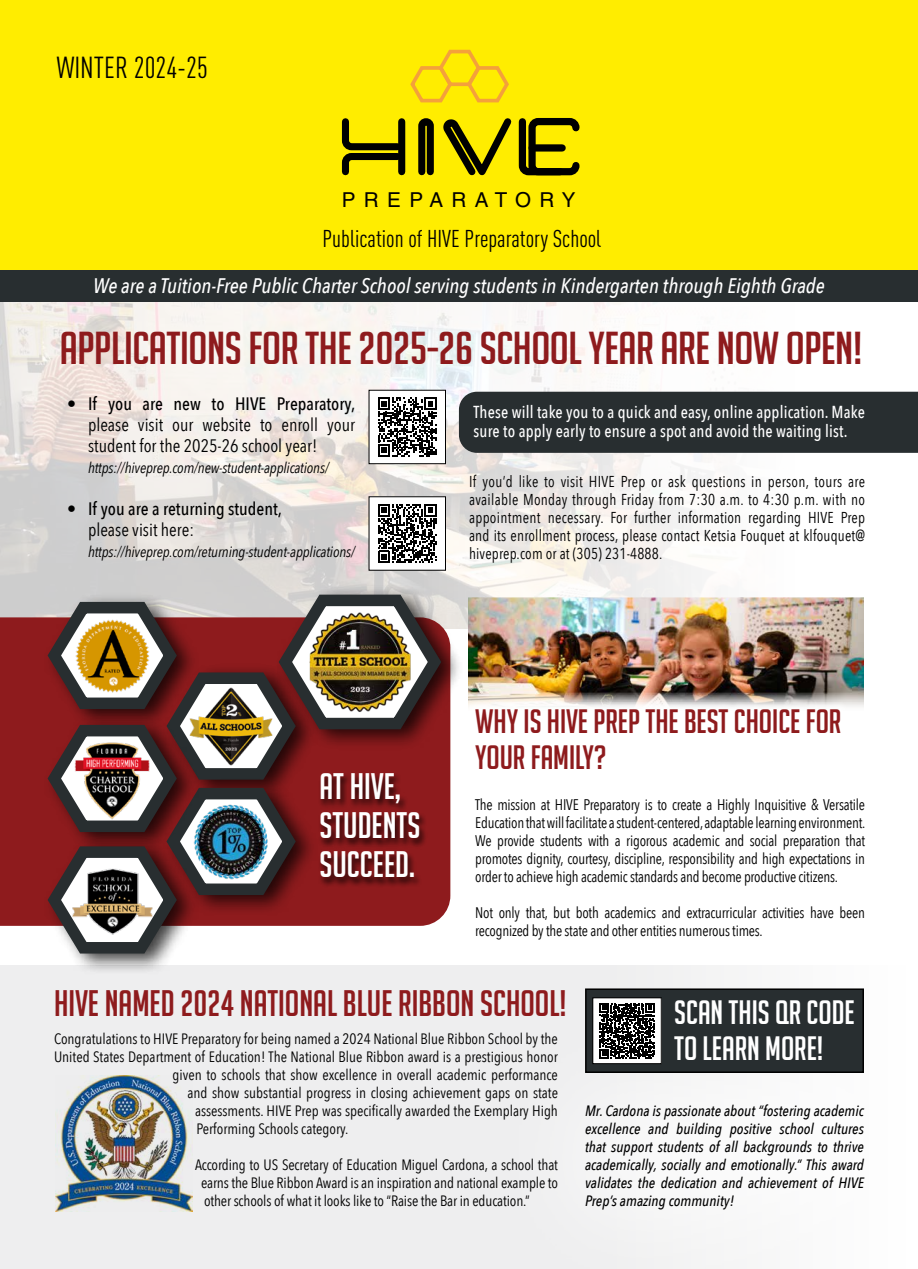
<style>
.page{position:relative;width:918px;height:1269px;background:#fff}
.page>*{position:absolute;margin:0;border:0;box-sizing:border-box;transform-origin:0 0}
.t1{font:45px "Big Noodle Titling";letter-spacing:-.01em;color:#8e1b1d;scale:1.05 1}
.t2{font:36px "Big Noodle Titling";color:#8e1b1d}
.t3{font:36px/39px "Big Noodle Titling";color:#fff}
.t4{font:33px/36px "Big Noodle Titling";color:#8e1b1d}
.t5{font:33px/36px "Big Noodle Titling";color:#fff}
.t6{font:30px "DIN Cond";color:#000}
.t7{font:24px "DIN Cond";color:#000}
.t8{font:italic 500 21px "Avenir Next Condensed";color:#fff}
.t9{font:20.55px "Helvetica";letter-spacing:.415em;color:#000}
.t10{font:18px/21px "Avenir Next Condensed";color:#000;text-align:justify}
.t11{font:500 18px/21px "Avenir Next Condensed";color:#000}
.t12{font:500 17.4px/19.5px "Avenir Next Condensed";letter-spacing:.01em;color:#fff;scale:.95 1}
.t13{font:15.75px/18px "Avenir Next Condensed";letter-spacing:.01em;color:#000;text-align:justify;scale:.95 1}
.t14{font:15.3px/18px "Avenir Next Condensed";letter-spacing:-.015em;color:#000;text-align:justify;scale:.95 1}
.t15{font:15px/18px "Avenir Next Condensed";color:#000;text-align:justify}
.t16{font:italic 500 15px/18px "Avenir Next Condensed";color:#000;text-align:justify}
.t17{font:italic 15px "Avenir Next Condensed";letter-spacing:-.01em;color:#000}
.s1{font-weight:500}
.s2{font-weight:400}
</style>
<div class="page">
<img style="left:0;top:301px;width:918px;height:327px">
<img style="left:468px;top:598px;width:396px;height:101px">
<div style="left:0;top:966px;width:918px;height:303px;background:#eeeeef"></div>
<div style="left:0;top:0;width:918px;height:272px;background:#ffed00"></div>
<div style="left:0;top:270px;width:918px;height:31px;background:#282e30"></div>
<div style="left:398px;top:122px;width:7px;height:50px;background:#000"></div>
<svg style="left:341px;top:118px;width:63px;height:58px"></svg>
<div style="left:528px;top:118px;width:52px;height:57px;border:7px solid #000;border-radius:6px"></div>
<svg style="left:418px;top:118px;width:149px;height:58px"></svg>
<div style="left:532px;top:144px;width:30px;height:8px;background:#000"></div>
<svg style="left:410px;top:49px;width:99px;height:54px"></svg>
<div style="left:459px;top:392px;width:459px;height:61px;background:#282e30"></div>
<div style="left:369px;top:390px;width:77px;height:74px;background:#fff"></div>
<svg style="left:378px;top:397px;width:59px;height:60px"></svg>
<div style="left:369px;top:390px;width:77px;height:74px;border:1px solid #000"></div>
<div style="left:369px;top:497px;width:77px;height:73px;background:#fff"></div>
<svg style="left:378px;top:504px;width:59px;height:59px"></svg>
<div style="left:369px;top:496px;width:77px;height:75px;border:1px solid #000"></div>
<img style="left:55px;top:1076px;width:137px;height:136px">
<div style="left:0;top:617px;width:450px;height:309px;background:#8e1b1d"></div>
<div style="left:479px;top:999px;width:439px;height:270px;background:#f7f7f7"></div>
<div style="left:43px;top:837px;width:157px;height:138px;background:#000;opacity:.75"></div>
<div style="left:274px;top:585px;width:190px;height:165px;background:#000;opacity:.75"></div>
<svg style="left:41px;top:585px;width:407px;height:374px"></svg>
<div style="left:318px;top:772px;width:110px;height:115px;background:#000;opacity:.75"></div>
<div style="left:586px;top:989px;width:277px;height:83px;background:#282e30"></div>
<div style="left:585px;top:988px;width:279px;height:85px;border:2px solid #000"></div>
<div style="left:593px;top:998px;width:68px;height:66px;background:#fff"></div>
<svg style="left:600px;top:1003px;width:55px;height:55px"></svg>
<div style="left:592px;top:997px;width:70px;height:67px;border:1px solid #000"></div>
<img style="left:296px;top:601px;width:128px;height:122px">
<img style="left:179px;top:678px;width:104px;height:92px">
<img style="left:190px;top:802px;width:80px;height:78px">
<h3 class="t6" style="left:57px;top:50px;width:153px">WINTER 2024-25</h3>
<h3 class="t9" style="left:342px;top:188px;width:236px">PREPARATORY</h3>
<h3 class="t7" style="left:322px;top:225px;width:280px">Publication of HIVE Preparatory School</h3>
<h3 class="t8" style="left:93px;top:273px;width:733px">We are a Tuition-Free Public Charter School serving students in Kindergarten through Eighth Grade</h3>
<h1 class="t1" style="left:60px;top:324px;width:766px">APPLICATIONS FOR THE 2025-26 SCHOOL YEAR ARE NOW OPEN!</h1>
<p class="t10" style="left:88px;top:392px;width:269px;text-indent:-21px">• <span class="s1">If you are new to HIVE Preparatory, </span>please visit our website to enroll your student for the 2025-26 school year!</p>
<p class="t17" style="left:88px;top:459px;width:242px">https://hiveprep.com/new-student-applications/</p>
<p class="t11" style="left:88px;top:498px;width:195px;text-indent:-21px"><span class="s2">•</span> If you are a returning student, <span class="s2">please visit here:</span></p>
<p class="t17" style="left:88px;top:543px;width:268px">https://hiveprep.com/returning-student-applications/</p>
<p class="t12" style="left:474px;top:402px;width:413px">These will take you to a quick and easy, online application. Make sure to apply early to ensure a spot and avoid the waiting list.</p>
<p class="t13" style="left:469px;top:471px;width:418px">If you’d like to visit HIVE Prep or ask questions in person, tours are available Monday through Friday from 7:30 a.m. to 4:30 p.m. with no appointment necessary. For further information regarding HIVE Prep and its enrollment process, please contact Ketsia Fouquet at klfouquet@ hiveprep.com or at (305) 231-4888.</p>
<h2 class="t3" style="left:319px;top:767px;width:102px">AT HIVE,<br>STUDENTS<br>SUCCEED.</h2>
<h3 class="t4" style="left:475px;top:703px;width:368px">WHY IS HIVE PREP THE BEST CHOICE FOR<br>YOUR FAMILY?</h3>
<p class="t14" style="left:475px;top:795px;width:412px">The mission at HIVE Preparatory is to create a Highly Inquisitive &amp; Versatile Education that will facilitate a student-centered, adaptable learning environment.<br>We provide students with a rigorous academic and social preparation that promotes dignity, courtesy, discipline, responsibility and high expectations in order to achieve high academic standards and become productive citizens.</p>
<p class="t14" style="left:475px;top:903px;width:412px">Not only that, but both academics and extracurricular activities have been recognized by the state and other entities numerous times.</p>
<h2 class="t2" style="left:54px;top:983px;width:514px">HIVE NAMED 2024 NATIONAL BLUE RIBBON SCHOOL!</h2>
<p class="t15" style="left:54px;top:1029px;width:505px">Congratulations to HIVE Preparatory for being named a 2024 National Blue Ribbon School by the</p>
<p class="t15" style="left:54px;top:1047px;width:505px">United States Department of Education! The National Blue Ribbon award is a prestigious honor</p>
<p class="t15" style="left:173px;top:1065px;width:387px">given to schools that show excellence in overall academic performance</p>
<p class="t15" style="left:188px;top:1083px;width:372px">and show substantial progress in closing achievement gaps on state</p>
<p class="t15" style="left:195px;top:1101px;width:364px">assessments. HIVE Prep was specifically awarded the Exemplary High</p>
<p class="t15" style="left:197px;top:1119px;width:154px">Performing Schools category.</p>
<p class="t15" style="left:201px;top:1155px;width:359px;text-indent:-6px">According to US Secretary of Education Miguel Cardona, a school that earns the Blue Ribbon Award is an inspiration and national example to other schools of what it looks like to “Raise the Bar in education.”</p>
<h3 class="t5" style="left:674px;top:994px;width:182px">SCAN THIS QR CODE<br>TO LEARN MORE!</h3>
<p class="t16" style="left:585px;top:1102px;width:280px">Mr. Cardona is passionate about “fostering academic excellence and building positive school cultures that support students of all backgrounds to thrive academically, socially and emotionally.” This award validates the dedication and achievement of HIVE Prep’s amazing community!</p>
</div>
